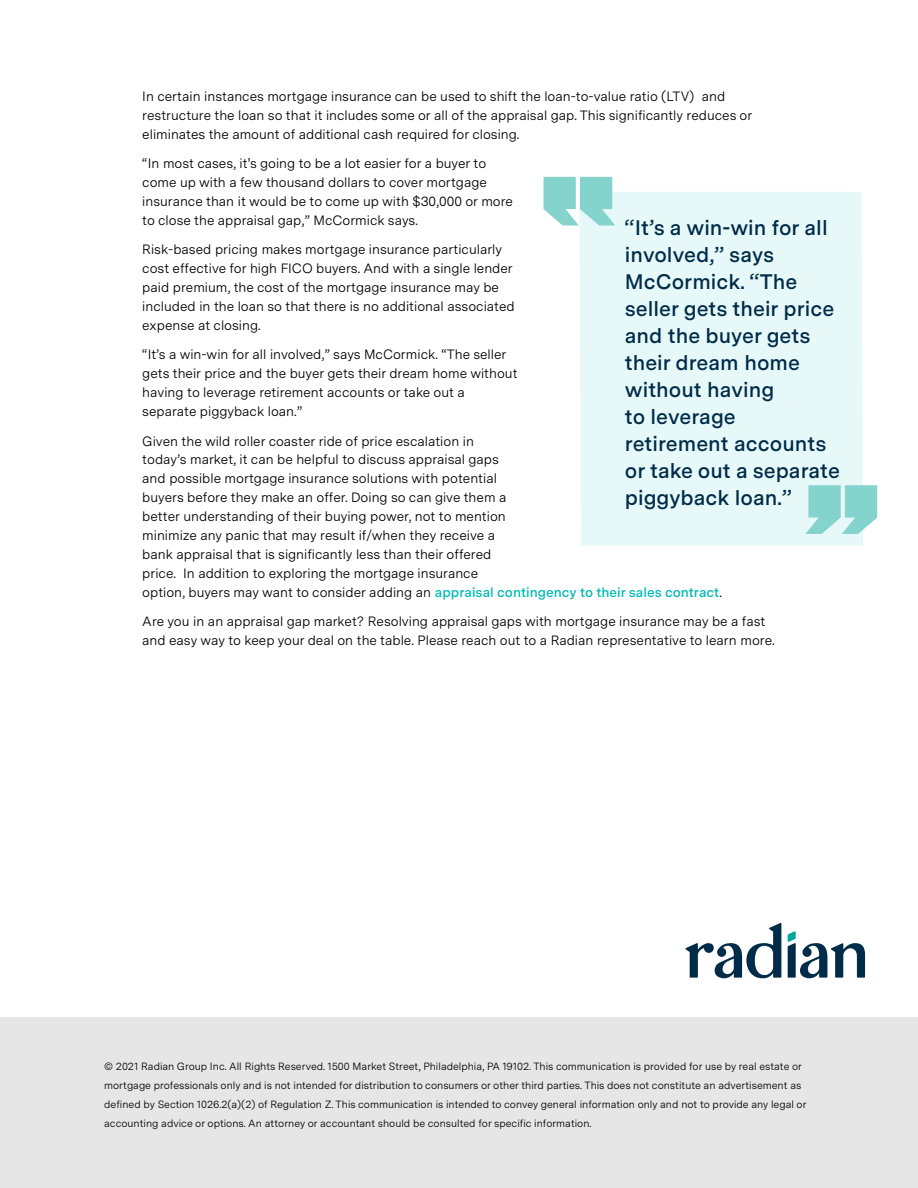
<style>
.page{position:relative;width:918px;height:1188px;background:#fff}
.page>*{position:absolute;margin:0;border:0;box-sizing:border-box;transform-origin:0 0}
.t1{font:600 21px/27px "Messina Sans";color:#002b49}
.t2{font:13.5px/18.9px "Messina Sans";color:#000}
.t3{font:10.5px/18.9px "Messina Sans";color:#000}
.s1{font-weight:600;color:#00bab3}
</style>
<div class="page">
<svg style="left:788px;top:931px;width:77px;height:47px"></svg>
<svg style="left:685px;top:923px;width:96px;height:55px"></svg>
<div style="left:580px;top:192px;width:283px;height:354px;background:#e6f8f7"></div>
<svg style="left:544px;top:177px;width:71px;height:49px;background:#9edcd7"></svg>
<svg style="left:805px;top:485px;width:72px;height:49px;background:#9cdbd7"></svg>
<div style="left:0;top:1018px;width:918px;height:170px;background:#e6e6e6"></div>
<p class="t2" style="left:142px;top:86px;width:612px">In certain instances mortgage insurance can be used to shift the loan-to-value ratio (LTV) and restructure the loan so that it includes some or all of the appraisal gap. This significantly reduces or eliminates the amount of additional cash required for closing.</p>
<p class="t2" style="left:142px;top:154px;width:372px">“In most cases, it's going to be a lot easier for a buyer to come up with a few thousand dollars to cover mortgage insurance than it would be to come up with $30,000 or more to close the appraisal gap,” McCormick says.</p>
<p class="t2" style="left:142px;top:240px;width:374px">Risk-based pricing makes mortgage insurance particularly cost effective for high FICO buyers. And with a single lender paid premium, the cost of the mortgage insurance may be included in the loan so that there is no additional associated expense at closing.</p>
<p class="t2" style="left:142px;top:345px;width:377px">“It’s a win-win for all involved,” says McCormick. “The seller gets their price and the buyer gets their dream home without having to leverage retirement accounts or take out a separate piggyback loan.”</p>
<p class="t2" style="left:142px;top:431px;width:581px">Given the wild roller coaster ride of price escalation in<br>today’s market, it can be helpful to discuss appraisal gaps<br>and possible mortgage insurance solutions with potential<br>buyers before they make an offer. Doing so can give them a<br>better understanding of their buying power, not to mention<br>minimize any panic that may result if/when they receive a<br>bank appraisal that is significantly less than their offered<br>price. In addition to exploring the mortgage insurance<br>option, buyers may want to consider adding an <span class="s1">appraisal contingency to their sales contract</span>.</p>
<p class="t2" style="left:142px;top:611px;width:634px">Are you in an appraisal gap market? Resolving appraisal gaps with mortgage insurance may be a fast and easy way to keep your deal on the table. Please reach out to a Radian representative to learn more.</p>
<h1 class="t1" style="left:625px;top:214px;width:217px">“It’s a win-win for all involved,” says<br>McCormick. “The seller gets their price and the buyer gets their dream home without having<br>to leverage retirement accounts or take out a separate piggyback loan.”</h1>
<p class="t3" style="left:104px;top:1056px;width:704px">© 2021 Radian Group Inc. All Rights Reserved. 1500 Market Street, Philadelphia, PA 19102. This communication is provided for use by real estate or mortgage professionals only and is not intended for distribution to consumers or other third parties. This does not constitute an advertisement as defined by Section 1026.2(a)(2) of Regulation Z. This communication is intended to convey general information only and not to provide any legal or accounting advice or options. An attorney or accountant should be consulted for specific information.</p>
</div>
